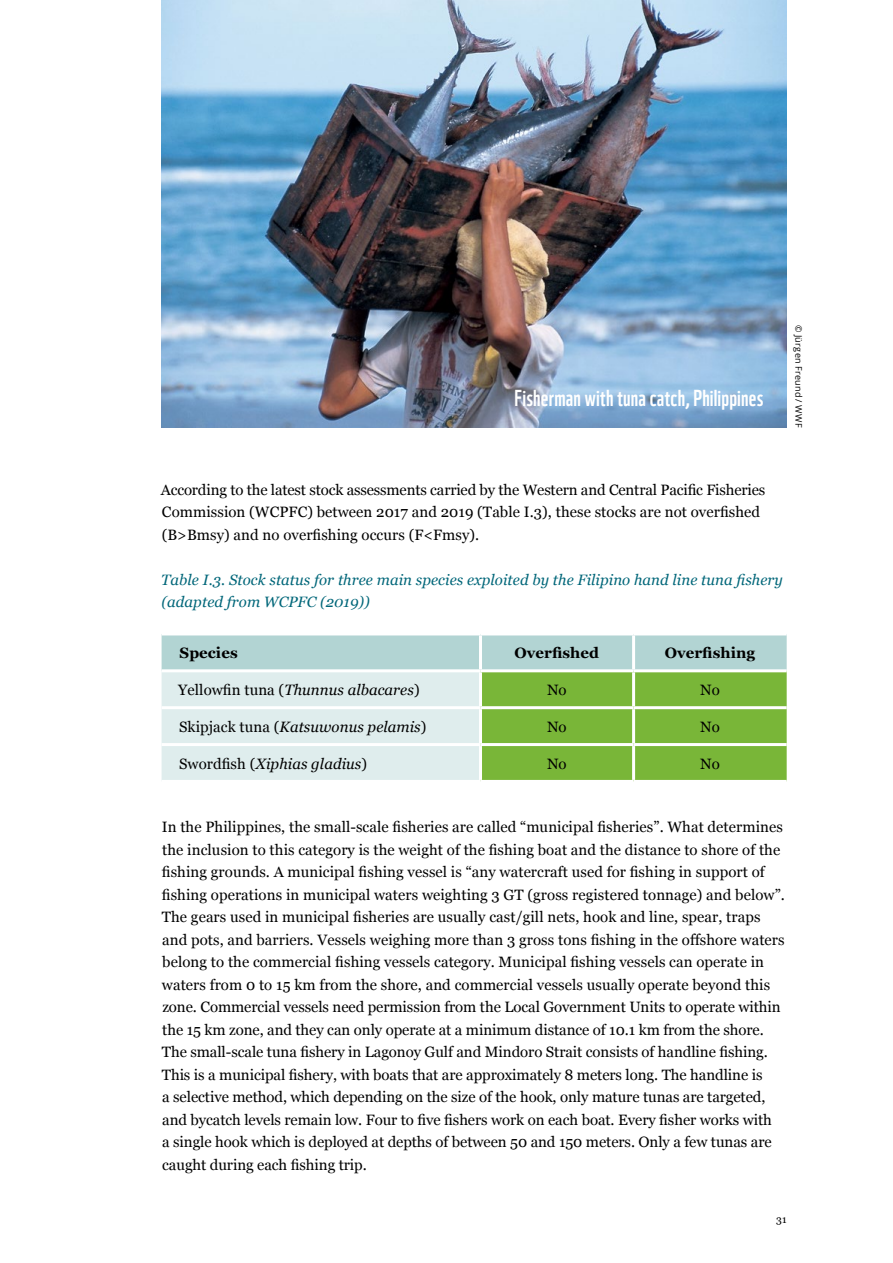
<style>
.page{position:relative;width:893px;height:1263px;background:#fff}
.page>*{position:absolute;margin:0;border:0;box-sizing:border-box;transform-origin:0 0}
.t1{font:22.5px "WWF";letter-spacing:.01em;color:#fff}
.t2{font:15px/22.5px "Georgia";letter-spacing:.005em;color:#000}
.t3{font:italic 15px/22.5px "Georgia";letter-spacing:.005em;color:#006679}
.t4{font:italic 15px "Georgia";letter-spacing:.005em;color:#000}
.t5{font:700 15px "Georgia";letter-spacing:.005em;color:#000}
.t6{font:10.5px "Georgia";color:#000}
.t7{font:9px "Open Sans";letter-spacing:.035em;color:#000}
.s1{font-style:normal}
</style>
<div class="page">
<svg style="left:162px;top:635px;width:625px;height:145px;background:#afd3a5"></svg>
<hr style="left:479px;top:635px;width:3px;height:34px;background:#fff">
<hr style="left:632px;top:635px;width:3px;height:34px;background:#fff">
<hr style="left:162px;top:669px;width:318px;height:3px;background:#fff">
<hr style="left:480px;top:669px;width:154px;height:3px;background:#fff">
<hr style="left:479px;top:672px;width:3px;height:34px;background:#fff">
<hr style="left:634px;top:669px;width:153px;height:3px;background:#fff">
<hr style="left:632px;top:672px;width:3px;height:34px;background:#fff">
<hr style="left:162px;top:706px;width:318px;height:3px;background:#fff">
<hr style="left:480px;top:706px;width:154px;height:3px;background:#fff">
<hr style="left:479px;top:709px;width:3px;height:34px;background:#fff">
<hr style="left:634px;top:706px;width:153px;height:3px;background:#fff">
<hr style="left:632px;top:709px;width:3px;height:34px;background:#fff">
<hr style="left:162px;top:743px;width:318px;height:3px;background:#fff">
<hr style="left:480px;top:743px;width:154px;height:3px;background:#fff">
<hr style="left:479px;top:746px;width:3px;height:34px;background:#fff">
<hr style="left:634px;top:743px;width:153px;height:3px;background:#fff">
<hr style="left:632px;top:746px;width:3px;height:34px;background:#fff">
<img style="left:162px;top:0;width:625px;height:427px">
<h1 class="t1" style="left:514px;top:380px;width:250px">Fisherman with tuna catch, Philippines</h1>
<p class="t7" style="left:805px;top:325px;width:104px;rotate:90deg">© Jürgen Freund / WWF</p>
<p class="t2" style="left:161px;top:478px;width:606px">According to the latest stock assessments carried by the Western and Central Pacific Fisheries<br>Commission (WCPFC) between 2017 and 2019 (Table I.3), these stocks are not overfished (B&gt;Bmsy) and no overfishing occurs (F&lt;Fmsy).</p>
<p class="t3" style="left:161px;top:568px;width:623px">Table I.3. Stock status for three main species exploited by the Filipino hand line tuna fishery (adapted from WCPFC (2019))</p>
<p class="t5" style="left:180px;top:641px;width:60px">Species</p>
<p class="t5" style="left:515px;top:641px;width:86px">Overfished</p>
<p class="t5" style="left:665px;top:641px;width:92px">Overfishing</p>
<p class="t4" style="left:178px;top:679px;width:243px"><span class="s1">Yellowfin tuna (</span>Thunnus albacares<span class="s1">)</span></p>
<p class="t2" style="left:547px;top:678px;width:21px">No</p>
<p class="t2" style="left:700px;top:678px;width:21px">No</p>
<p class="t4" style="left:179px;top:716px;width:249px"><span class="s1">Skipjack tuna (</span>Katsuwonus pelamis<span class="s1">)</span></p>
<p class="t2" style="left:547px;top:715px;width:21px">No</p>
<p class="t2" style="left:700px;top:715px;width:21px">No</p>
<p class="t4" style="left:179px;top:752px;width:189px"><span class="s1">Swordfish (</span>Xiphias gladius<span class="s1">)</span></p>
<p class="t2" style="left:547px;top:752px;width:21px">No</p>
<p class="t2" style="left:700px;top:752px;width:21px">No</p>
<p class="t2" style="left:162px;top:815px;width:625px">In the Philippines, the small-scale fisheries are called “municipal fisheries”. What determines the inclusion to this category is the weight of the fishing boat and the distance to shore of the fishing grounds. A municipal fishing vessel is “any watercraft used for fishing in support of fishing operations in municipal waters weighting 3 GT (gross registered tonnage) and below”.<br>The gears used in municipal fisheries are usually cast/gill nets, hook and line, spear, traps and pots, and barriers. Vessels weighing more than 3 gross tons fishing in the offshore waters belong to the commercial fishing vessels category. Municipal fishing vessels can operate in waters from 0 to 15 km from the shore, and commercial vessels usually operate beyond this zone. Commercial vessels need permission from the Local Government Units to operate within the 15 km zone, and they can only operate at a minimum distance of 10.1 km from the shore.<br>The small-scale tuna fishery in Lagonoy Gulf and Mindoro Strait consists of handline fishing.<br>This is a municipal fishery, with boats that are approximately 8 meters long. The handline is<br>a selective method, which depending on the size of the hook, only mature tunas are targeted, and bycatch levels remain low. Four to five fishers work on each boat. Every fisher works with<br>a single hook which is deployed at depths of between 50 and 150 meters. Only a few tunas are caught during each fishing trip.</p>
<p class="t6" style="left:776px;top:1211px;width:12px">31</p>
</div>
